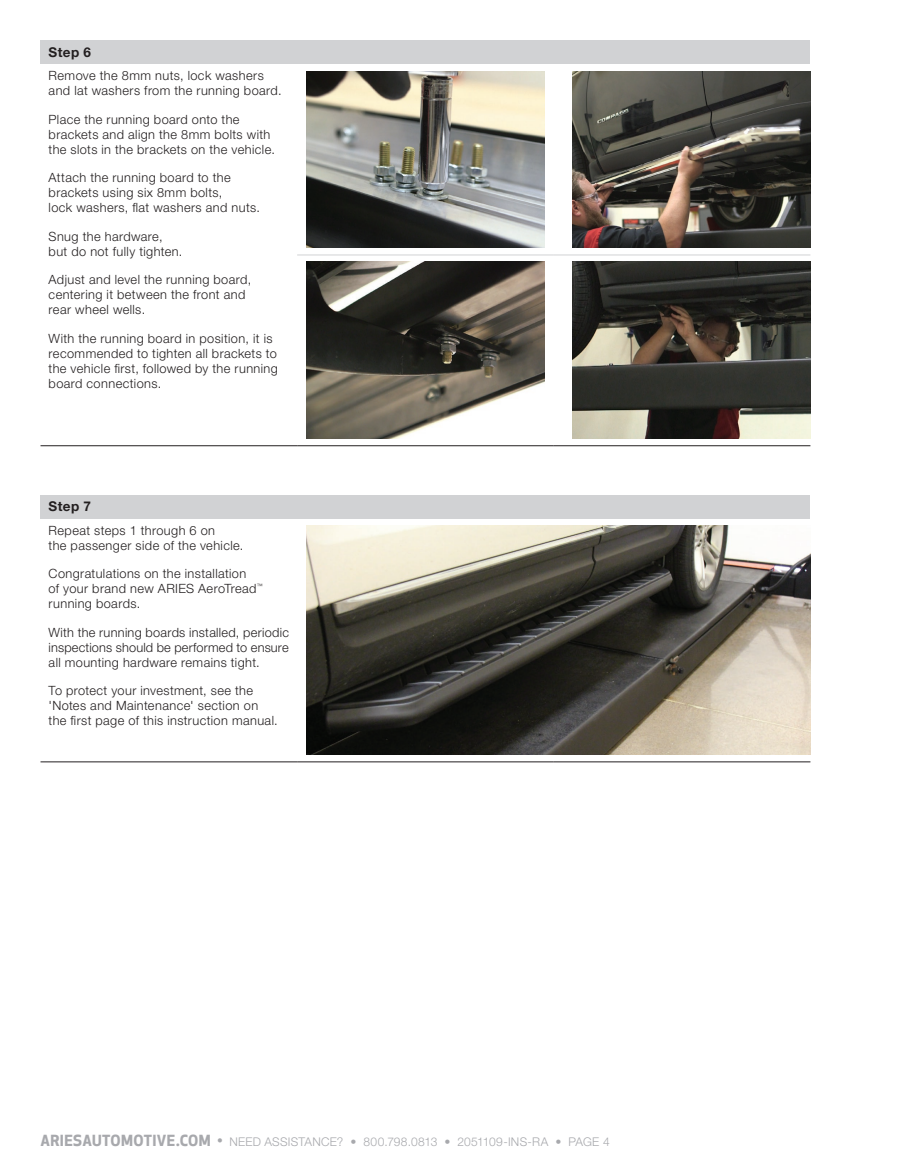
<style>
.page{position:relative;width:905px;height:1175px;background:#fff}
.page>*{position:absolute;margin:0;border:0;box-sizing:border-box;transform-origin:0 0}
.t1{font:700 13.5px "Helvetica Neue LT Std";letter-spacing:.03em;color:#231f20}
.t2{font:300 12.75px/15px "Helvetica Neue LT Std";letter-spacing:.03em;color:#231f20}
.t3{font:300 12px "Helvetica Neue LT Std";letter-spacing:.02em;color:#a8a9ad}
.s1{font-family:"Apex New";font-weight:700;font-size:15px}
.s2{font-family:"Apex New";font-weight:500;font-size:15px}
</style>
<div class="page">
<div style="left:40px;top:40px;width:770px;height:24px;background:#d1d2d4"></div>
<hr style="left:297px;top:254px;width:257px;height:1px;background:#d1d2d4">
<hr style="left:554px;top:254px;width:256px;height:1px;background:#d1d2d4">
<hr style="left:40px;top:445px;width:257px;height:1px;background:#231f20">
<hr style="left:297px;top:445px;width:257px;height:1px;background:#231f20">
<hr style="left:554px;top:445px;width:256px;height:1px;background:#231f20">
<img style="left:306px;top:71px;width:239px;height:177px">
<img style="left:572px;top:71px;width:238px;height:177px">
<img style="left:306px;top:262px;width:239px;height:177px">
<img style="left:572px;top:262px;width:238px;height:177px">
<div style="left:40px;top:495px;width:770px;height:23px;background:#d1d2d4"></div>
<hr style="left:40px;top:761px;width:257px;height:1px;background:#231f20">
<hr style="left:297px;top:761px;width:257px;height:1px;background:#231f20">
<hr style="left:554px;top:761px;width:256px;height:1px;background:#231f20">
<img style="left:306px;top:525px;width:504px;height:230px">
<p class="t1" style="left:49px;top:44px;width:44px">Step 6</p>
<p class="t2" style="left:49px;top:68px;width:234px">Remove the 8mm nuts, lock washers and lat washers from the running board.</p>
<p class="t2" style="left:49px;top:111px;width:228px">Place the running board onto the brackets and align the 8mm bolts with the slots in the brackets on the vehicle.</p>
<p class="t2" style="left:49px;top:170px;width:213px">Attach the running board to the brackets using six 8mm bolts,<br>lock washers, flat washers and nuts.</p>
<p class="t2" style="left:49px;top:228px;width:135px">Snug the hardware, but do not fully tighten.</p>
<p class="t2" style="left:49px;top:272px;width:204px">Adjust and level the running board, centering it between the front and rear wheel wells.</p>
<p class="t2" style="left:49px;top:330px;width:231px">With the running board in position, it is recommended to tighten all brackets to the vehicle first, followed by the running board connections.</p>
<p class="t1" style="left:49px;top:498px;width:44px">Step 7</p>
<p class="t2" style="left:49px;top:522px;width:196px">Repeat steps 1 through 6 on<br>the passenger side of the vehicle.</p>
<p class="t2" style="left:49px;top:566px;width:216px">Congratulations on the installation<br>of your brand new ARIES AeroTread<sup>™ </sup>running boards.</p>
<p class="t2" style="left:49px;top:624px;width:242px;text-align:justify">With the running boards installed, periodic inspections should be performed to ensure all mounting hardware remains tight.</p>
<p class="t2" style="left:49px;top:683px;width:231px">To protect your investment, see the 'Notes and Maintenance' section on the first page of this instruction manual.</p>
<p class="t3" style="left:40px;top:1134px;width:570px"><span class="s1">ARIESAUTOMOTIVE.COM</span> <span class="s2">•</span> NEED ASSISTANCE? • 800.798.0813 • 2051109-INS-RA • PAGE 4</p>
</div>
